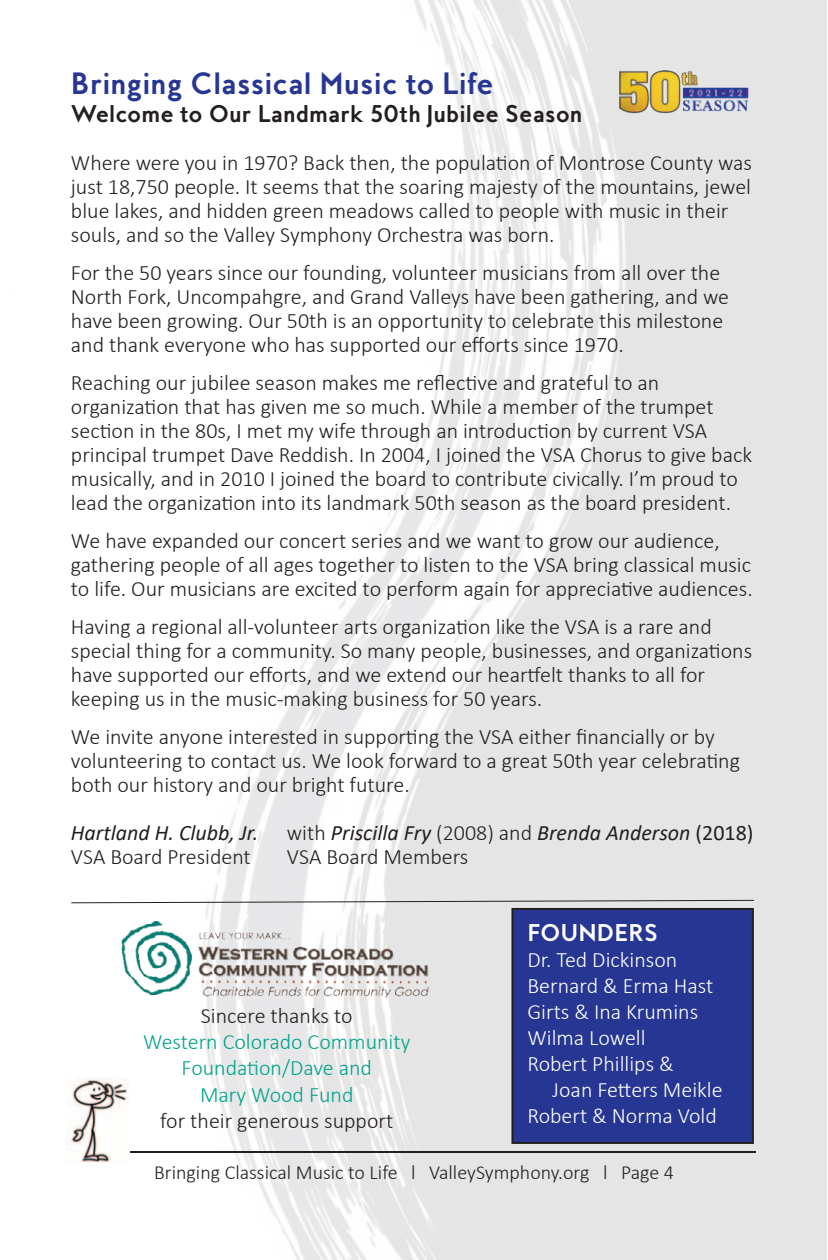
<style>
.page{position:relative;width:828px;height:1260px;background:#fff}
.page>*{position:absolute;margin:0;border:0;box-sizing:border-box;transform-origin:0 0}
.t1{font:700 28px "MB Empire";color:#263692}
.t2{font:300 22px/24px "Calibri";color:#231f20}
.t3{font:300 22px/26px "Calibri";color:#fff}
.t4{font:300 22px/26.4px "Calibri";color:#00a38a;text-align:center}
.t5{font:italic 22px "Calibri";color:#231f20}
.t6{font:700 22px "MB Empire";color:#231f20}
.t7{font:700 22px "MB Empire";color:#fff}
.t8{font:300 20px "Calibri";color:#231f20}
.s1{font-weight:300;font-style:normal}
.s2{font-style:normal}
.s3{color:#231f20}
</style>
<div class="page">
<div style="left:1px;top:0;width:826px;height:1260px;background:#fff;opacity:.9"></div>
<hr style="left:72px;top:1151px;width:684px;height:2px;background:#231f20">
<img style="left:66px;top:1077px;width:64px;height:85px">
<div style="left:512px;top:909px;width:241px;height:234px;background:#263692"></div>
<div style="left:511px;top:908px;width:243px;height:236px;border:2px solid #231f20"></div>
<img style="left:117px;top:922px;width:325px;height:76px">
<svg style="left:70px;top:899px;width:685px;height:5px"></svg>
<img style="left:620px;top:71px;width:128px;height:44px">
<p class="t1" style="left:71px;top:72px;width:424px">Bringing Classical Music to Life</p>
<p class="t6" style="left:71px;top:105px;width:513px">Welcome to Our Landmark 50th Jubilee Season</p>
<p class="t2" style="left:71px;top:152px;width:683px">Where were you in 1970? Back then, the population of Montrose County was just 18,750 people. It seems that the soaring majesty of the mountains, jewel blue lakes, and hidden green meadows called to people with music in their souls, and so the Valley Symphony Orchestra was born.</p>
<p class="t2" style="left:71px;top:262px;width:660px">For the 50 years since our founding, volunteer musicians from all over the North Fork, Uncompahgre, and Grand Valleys have been gathering, and we have been growing. Our 50th is an opportunity to celebrate this milestone and thank everyone who has supported our efforts since 1970.</p>
<p class="t2" style="left:71px;top:372px;width:683px">Reaching our jubilee season makes me reflective and grateful to an organization that has given me so much. While a member of the trumpet section in the 80s, I met my wife through an introduction by current VSA principal trumpet Dave Reddish. In 2004, I joined the VSA Chorus to give back musically, and in 2010 I joined the board to contribute civically. I’m proud to lead the organization into its landmark 50th season as the board president.</p>
<p class="t2" style="left:71px;top:530px;width:683px">We have expanded our concert series and we want to grow our audience, gathering people of all ages together to listen to the VSA bring classical music to life. Our musicians are excited to perform again for appreciative audiences.</p>
<p class="t2" style="left:71px;top:616px;width:683px">Having a regional all-volunteer arts organization like the VSA is a rare and special thing for a community. So many people, businesses, and organizations have supported our efforts, and we extend our heartfelt thanks to all for keeping us in the music-making business for 50 years.</p>
<p class="t2" style="left:71px;top:726px;width:671px">We invite anyone interested in supporting the VSA either financially or by volunteering to contact us. We look forward to a great 50th year celebrating both our history and our bright future.</p>
<p class="t5" style="left:71px;top:823px;width:189px">Hartland H. Clubb, Jr.</p>
<p class="t5" style="left:287px;top:823px;width:468px"><span class="s1">with</span> Priscilla Fry <span class="s1">(2008) and</span> Brenda Anderson <span class="s2">(2018)</span></p>
<p class="t2" style="left:71px;top:846px;width:181px">VSA Board President</p>
<p class="t2" style="left:287px;top:846px;width:183px">VSA Board Members</p>
<p class="t4" style="left:143px;top:1004px;width:269px"><span class="s3">Sincere thanks to<br></span>Western Colorado Community<br>Foundation/Dave and<br>Mary Wood Fund</p>
<p class="t2" style="left:160px;top:1111px;width:235px">for their generous support</p>
<p class="t7" style="left:527px;top:924px;width:132px">FOUNDERS</p>
<p class="t3" style="left:527px;top:949px;width:151px">Dr. Ted Dickinson</p>
<p class="t3" style="left:527px;top:975px;width:187px">Bernard &amp; Erma Hast</p>
<p class="t3" style="left:527px;top:1001px;width:172px">Girts &amp; Ina Krumins</p>
<p class="t3" style="left:527px;top:1027px;width:120px">Wilma Lowell</p>
<p class="t3" style="left:552px;top:1053px;width:172px;text-indent:-25px">Robert Phillips &amp;<br>Joan Fetters Meikle</p>
<p class="t3" style="left:527px;top:1105px;width:191px">Robert &amp; Norma Vold</p>
<p class="t8" style="left:154px;top:1164px;width:521px">Bringing Classical Music to Life l ValleySymphony.org l Page 4</p>
</div>
